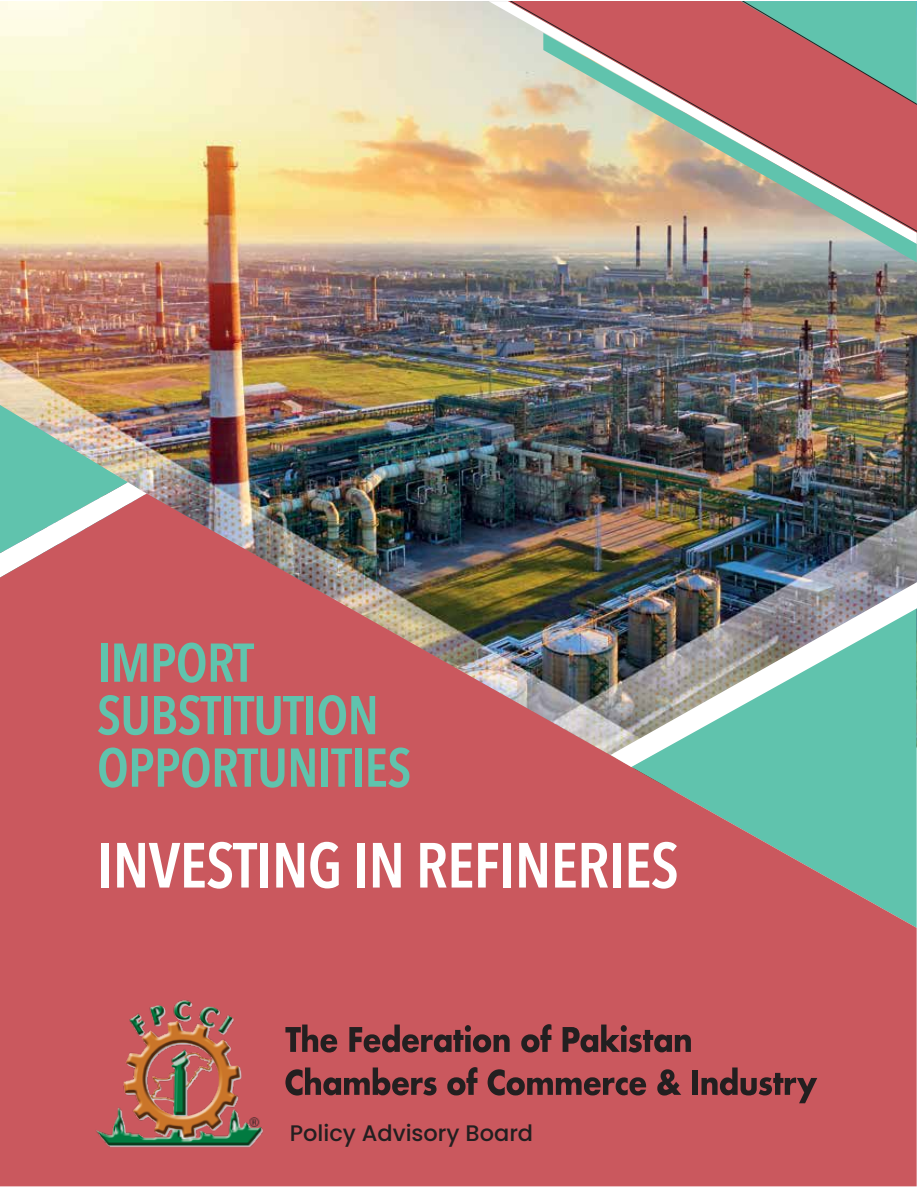
<style>
.page{position:relative;width:918px;height:1188px;background:#fff}
.page>*{position:absolute;margin:0;border:0;box-sizing:border-box;transform-origin:0 0}
.t1{font:600 63px "Avenir Next Condensed";letter-spacing:-.015em;color:#fff}
.t2{font:600 54px/52.5px "Avenir Next Condensed";letter-spacing:-.015em;color:#60c3ad}
.t3{font:500 22.5px "Poppins";color:#231f20}
</style>
<div class="page">
<img style="left:0;top:1px;width:917px;height:493px">
<img style="left:0;top:494px;width:917px;height:692px">
<svg style="left:543px;top:243px;width:374px;height:19px;background:#afb5af"></svg>
<img style="left:0;top:405px;width:147px;height:173px">
<svg style="left:483px;top:1px;width:434px;height:242px;background:#c39d8c"></svg>
<img style="left:611px;top:571px;width:306px;height:196px">
<img style="left:89px;top:993px;width:180px;height:158px">
<svg style="left:285px;top:1025px;width:52px;height:28px"></svg>
<svg style="left:349px;top:1025px;width:161px;height:28px;background:#813f42"></svg>
<svg style="left:521px;top:1024px;width:30px;height:29px"></svg>
<svg style="left:563px;top:1025px;width:128px;height:28px;background:#7d3d41"></svg>
<svg style="left:285px;top:1068px;width:152px;height:28px;background:#823f43"></svg>
<svg style="left:447px;top:1067px;width:30px;height:28px"></svg>
<svg style="left:488px;top:1069px;width:158px;height:27px;background:#854044"></svg>
<svg style="left:657px;top:1069px;width:24px;height:27px"></svg>
<div style="left:692px;top:1070px;width:6px;height:25px;background:#231f20"></div>
<svg style="left:702px;top:1068px;width:115px;height:35px;background:#924549"></svg>
<p class="t2" style="left:97px;top:635px;width:316px">IMPORT<br>SUBSTITUTION<br>OPPORTUNITIES</p>
<p class="t1" style="left:97px;top:811px;width:584px">INVESTING IN REFINERIES</p>
<p class="t3" style="left:290px;top:1120px;width:245px">Policy Advisory Board</p>
</div>
